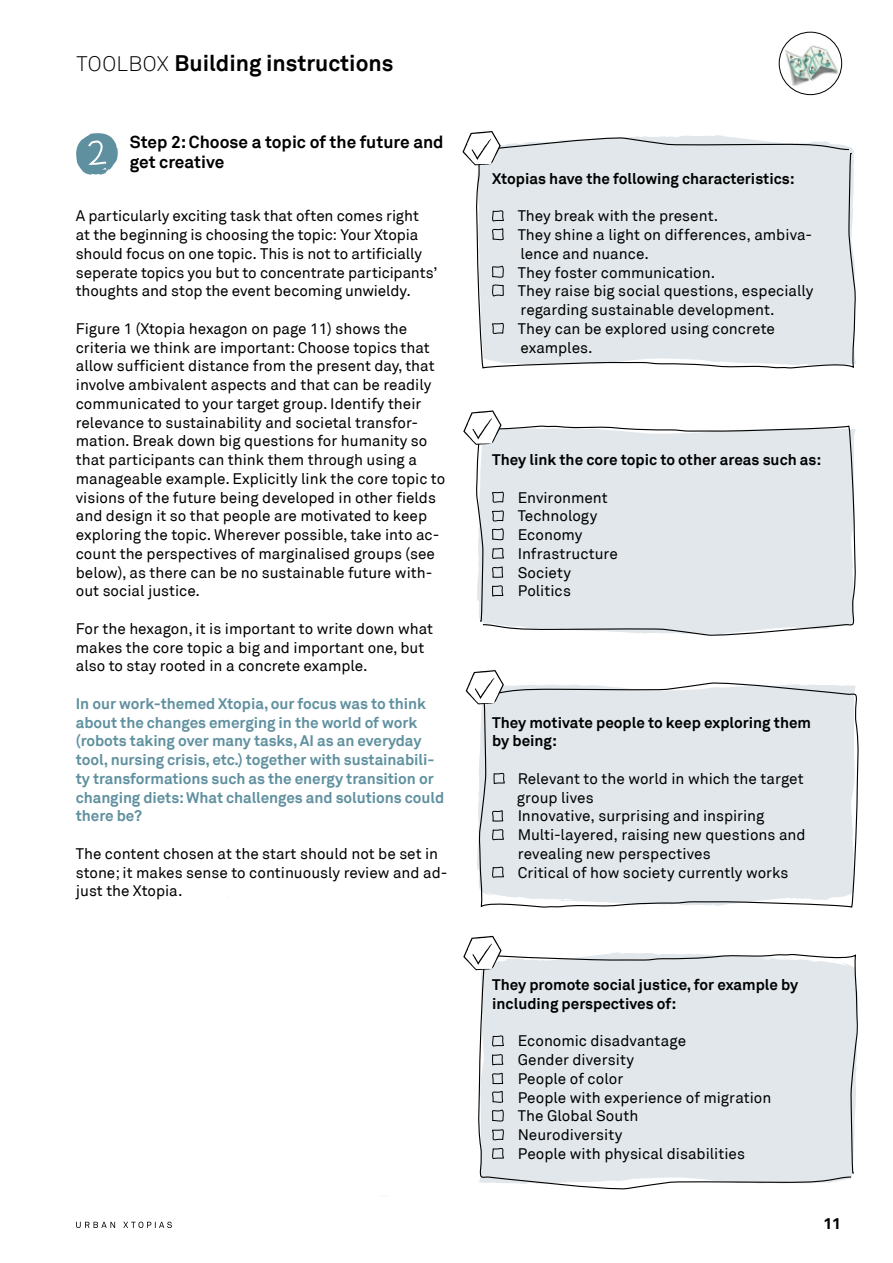
<style>
.page{position:relative;width:893px;height:1263px;background:#fff}
.page>*{position:absolute;margin:0;border:0;box-sizing:border-box;transform-origin:0 0}
.t1{font:700 22.5px "Akkurat";color:#000}
.t2{font:700 17.25px/20.2px "Akkurat";color:#000}
.t3{font:700 15.75px "Akkurat";color:#000;scale:1.14 1}
.t4{font:15.3px/18.8px "Akkurat";color:#000}
.t5{font:700 15.3px/18.8px "Akkurat";letter-spacing:-.005em;color:#5f909f}
.t6{font:700 15.3px/18.8px "Akkurat";color:#000}
.s1{font-weight:300;font-size:21px}
</style>
<div class="page">
<img style="left:779px;top:38px;width:63px;height:53px">
<div style="left:779px;top:32px;width:63px;height:63px;border:1px solid #000;border-radius:50%"></div>
<svg style="left:76px;top:1221px;width:96px;height:7px"></svg>
<svg style="left:477px;top:953px;width:381px;height:237px;background:#dfe5e8"></svg>
<svg style="left:477px;top:682px;width:382px;height:226px;background:#dfe5e8"></svg>
<svg style="left:476px;top:136px;width:380px;height:233px;background:#dfe4e8"></svg>
<svg style="left:476px;top:425px;width:380px;height:211px;background:#dfe5e8"></svg>
<svg style="left:76px;top:133px;width:42px;height:42px"></svg>
<svg style="left:463px;top:936px;width:39px;height:34px"></svg>
<svg style="left:466px;top:670px;width:38px;height:35px"></svg>
<svg style="left:463px;top:410px;width:39px;height:35px"></svg>
<svg style="left:462px;top:131px;width:39px;height:35px"></svg>
<svg style="left:492px;top:209px;width:12px;height:13px"></svg>
<svg style="left:491px;top:228px;width:13px;height:13px"></svg>
<svg style="left:492px;top:265px;width:12px;height:13px"></svg>
<svg style="left:492px;top:284px;width:12px;height:13px"></svg>
<svg style="left:492px;top:323px;width:12px;height:12px"></svg>
<svg style="left:492px;top:491px;width:12px;height:13px"></svg>
<svg style="left:492px;top:510px;width:12px;height:31px"></svg>
<svg style="left:492px;top:547px;width:12px;height:12px"></svg>
<svg style="left:491px;top:566px;width:13px;height:12px"></svg>
<svg style="left:492px;top:584px;width:12px;height:13px"></svg>
<svg style="left:493px;top:772px;width:12px;height:12px"></svg>
<svg style="left:491px;top:810px;width:13px;height:12px"></svg>
<svg style="left:492px;top:828px;width:12px;height:12px"></svg>
<svg style="left:492px;top:866px;width:12px;height:12px"></svg>
<svg style="left:492px;top:1034px;width:12px;height:13px"></svg>
<svg style="left:492px;top:1053px;width:12px;height:13px"></svg>
<svg style="left:491px;top:1073px;width:13px;height:11px"></svg>
<svg style="left:491px;top:1091px;width:12px;height:12px"></svg>
<svg style="left:492px;top:1109px;width:12px;height:13px"></svg>
<svg style="left:492px;top:1129px;width:12px;height:12px"></svg>
<svg style="left:492px;top:1147px;width:12px;height:12px"></svg>
<h1 class="t1" style="left:77px;top:49px;width:319px"><span class="s1">TOOLBOX</span> Building instructions</h1>
<p class="t2" style="left:130px;top:132px;width:315px">Step 2: Choose a topic of the future and get creative</p>
<p class="t4" style="left:76px;top:207px;width:363px">A particularly exciting task that often comes right<br>at the beginning is choosing the topic: Your Xtopia should focus on one topic. This is not to artificially seperate topics you but to concentrate participants’ thoughts and stop the event becoming unwieldy.</p>
<p class="t4" style="left:76px;top:319px;width:371px">Figure 1 (Xtopia hexagon on page 11) shows the criteria we think are important: Choose topics that allow sufficient distance from the present day, that involve ambivalent aspects and that can be readily communicated to your target group. Identify their relevance to sustainability and societal transfor&shy;mation. Break down big questions for humanity so that participants can think them through using a manageable example. Explicitly link the core topic to visions of the future being developed in other fields and design it so that people are motivated to keep exploring the topic. Wherever possible, take into ac&shy;count the perspectives of marginalised groups (see below), as there can be no sustainable future with&shy;out social justice.</p>
<p class="t4" style="left:76px;top:619px;width:359px">For the hexagon, it is important to write down what makes the core topic a big and important one, but also to stay rooted in a concrete example.</p>
<p class="t5" style="left:76px;top:694px;width:370px">In our work-themed Xtopia, our focus was to think about the changes emerging in the world of work (robots taking over many tasks, AI as an everyday tool, nursing crisis, etc.) together with sustainabili&shy;ty transformations such as the energy transition or changing diets: What challenges and solutions could there be?</p>
<p class="t4" style="left:76px;top:844px;width:373px">The content chosen at the start should not be set in stone; it makes sense to continuously review and ad&shy;just the Xtopia.</p>
<p class="t6" style="left:492px;top:169px;width:304px">Xtopias have the following characteristics:</p>
<p class="t4" style="left:518px;top:207px;width:297px">They break with the present.<br>They shine a light on differences, ambiva&shy;lence and nuance.<br>They foster communication.<br>They raise big social questions, especially regarding sustainable development.<br>They can be explored using concrete examples.</p>
<p class="t6" style="left:492px;top:450px;width:331px">They link the core topic to other areas such as:</p>
<p class="t4" style="left:518px;top:488px;width:102px">Environment<br>Technology<br>Economy<br>Infrastructure<br>Society<br>Politics</p>
<p class="t6" style="left:492px;top:713px;width:320px">They motivate people to keep exploring them by being:</p>
<p class="t4" style="left:517px;top:769px;width:290px">Relevant to the world in which the target group lives<br>Innovative, surprising and inspiring Multi-layered, raising new questions and revealing new perspectives<br>Critical of how society currently works</p>
<p class="t6" style="left:492px;top:975px;width:307px">They promote social justice, for example by including perspectives of:</p>
<p class="t4" style="left:518px;top:1032px;width:255px">Economic disadvantage<br>Gender diversity<br>People of color<br>People with experience of migration<br>The Global South<br>Neurodiversity<br>People with physical disabilities</p>
<p class="t3" style="left:823px;top:1213px;width:18px">11</p>
</div>
